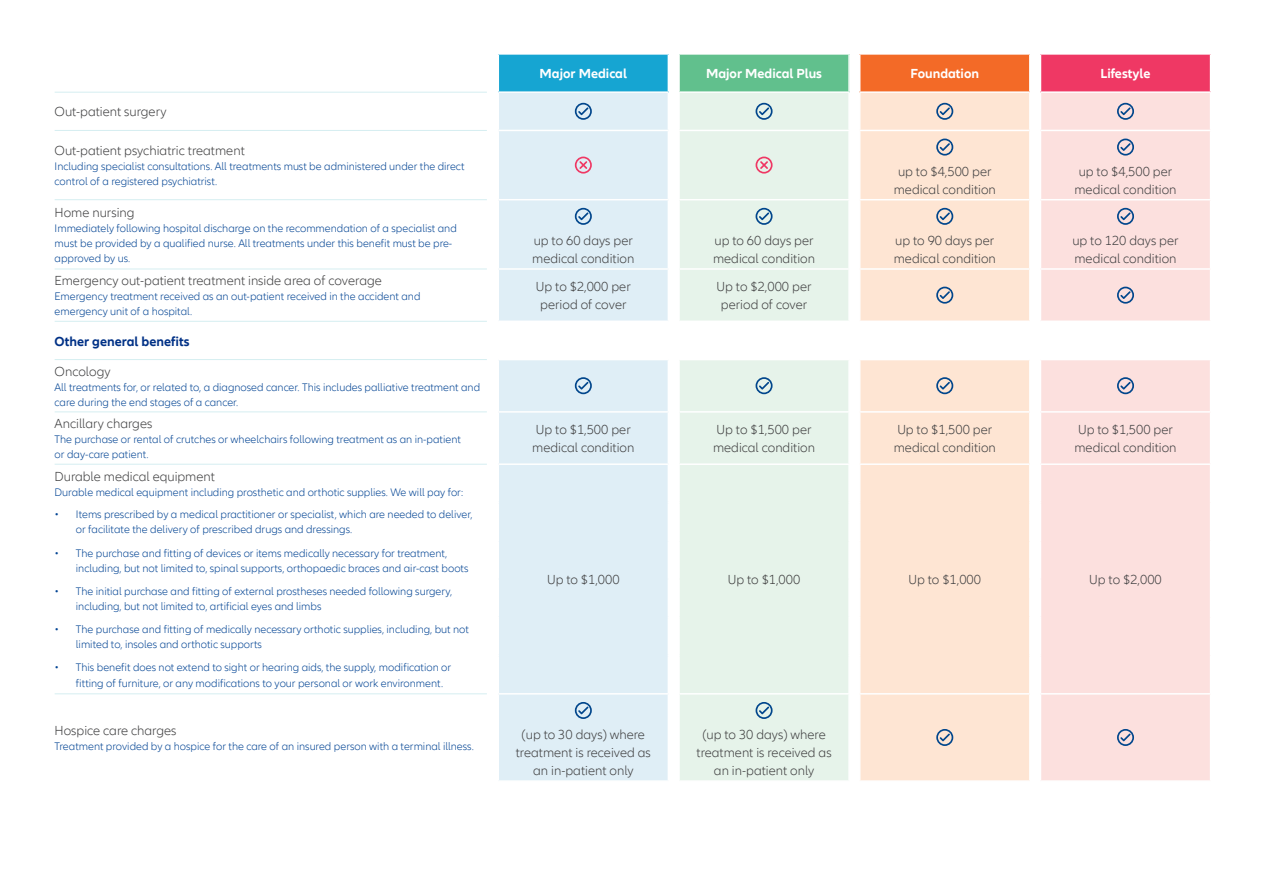
<style>
.page{position:relative;width:1263px;height:893px;background:#fff}
.page>*{position:absolute;margin:0;border:0;box-sizing:border-box;transform-origin:0 0}
.t1{font:300 13.5px/18px "Allianz Neo";color:#3e3e3f}
.t2{font:700 13.5px "Allianz Neo";color:#fff}
.t3{font:700 13.5px "Allianz Neo";color:#003186}
.t4{font:300 11.25px/15px "Allianz Neo";color:#004393}
</style>
<div class="page">
<div style="left:498px;top:54px;width:170px;height:38px;background:#16a5d2"></div>
<div style="left:679px;top:54px;width:170px;height:38px;background:#61c08d"></div>
<div style="left:860px;top:54px;width:170px;height:38px;background:#f36a27"></div>
<div style="left:1040px;top:54px;width:170px;height:38px;background:#ef3864"></div>
<div style="left:499px;top:93px;width:169px;height:687px;background:#dfeef6"></div>
<div style="left:680px;top:93px;width:168px;height:687px;background:#e6f3ea"></div>
<div style="left:860px;top:93px;width:169px;height:687px;background:#fee5d3"></div>
<div style="left:1041px;top:93px;width:169px;height:687px;background:#fce0de"></div>
<hr style="left:498px;top:91px;width:170px;height:2px;background:#fff">
<hr style="left:679px;top:91px;width:170px;height:2px;background:#fff">
<hr style="left:498px;top:321px;width:170px;height:1px;background:#fff">
<hr style="left:679px;top:321px;width:170px;height:1px;background:#fff">
<hr style="left:498px;top:53px;width:170px;height:2px;background:#fff">
<hr style="left:497px;top:55px;width:2px;height:36px;background:#fff">
<hr style="left:679px;top:53px;width:170px;height:2px;background:#fff">
<hr style="left:678px;top:55px;width:2px;height:36px;background:#fff">
<hr style="left:848px;top:55px;width:2px;height:36px;background:#fff">
<hr style="left:860px;top:53px;width:170px;height:2px;background:#fff">
<hr style="left:1029px;top:55px;width:1px;height:36px;background:#fff">
<hr style="left:1040px;top:53px;width:171px;height:2px;background:#fff">
<hr style="left:1040px;top:55px;width:1px;height:36px;background:#fff">
<hr style="left:860px;top:91px;width:170px;height:2px;background:#fff">
<hr style="left:1040px;top:91px;width:171px;height:2px;background:#fff">
<hr style="left:498px;top:130px;width:170px;height:1px;background:#fff">
<hr style="left:679px;top:130px;width:170px;height:1px;background:#fff">
<hr style="left:860px;top:130px;width:170px;height:1px;background:#fff">
<hr style="left:1040px;top:130px;width:171px;height:1px;background:#fff">
<hr style="left:498px;top:199px;width:170px;height:1px;background:#fff">
<hr style="left:679px;top:199px;width:170px;height:1px;background:#fff">
<hr style="left:860px;top:199px;width:170px;height:1px;background:#fff">
<hr style="left:1040px;top:199px;width:171px;height:1px;background:#fff">
<hr style="left:498px;top:268px;width:170px;height:2px;background:#fff">
<hr style="left:679px;top:268px;width:170px;height:2px;background:#fff">
<hr style="left:860px;top:268px;width:170px;height:2px;background:#fff">
<hr style="left:1040px;top:268px;width:171px;height:2px;background:#fff">
<hr style="left:498px;top:359px;width:170px;height:1px;background:#fff">
<hr style="left:679px;top:359px;width:170px;height:1px;background:#fff">
<svg style="left:860px;top:321px;width:350px;height:39px"></svg>
<hr style="left:1040px;top:359px;width:171px;height:1px;background:#fff">
<hr style="left:498px;top:411px;width:170px;height:2px;background:#fff">
<hr style="left:679px;top:411px;width:170px;height:2px;background:#fff">
<hr style="left:860px;top:411px;width:170px;height:2px;background:#fff">
<hr style="left:1040px;top:411px;width:171px;height:2px;background:#fff">
<hr style="left:498px;top:463px;width:170px;height:2px;background:#fff">
<hr style="left:679px;top:463px;width:170px;height:2px;background:#fff">
<hr style="left:860px;top:463px;width:170px;height:2px;background:#fff">
<hr style="left:1040px;top:463px;width:171px;height:2px;background:#fff">
<hr style="left:498px;top:693px;width:170px;height:2px;background:#fff">
<hr style="left:679px;top:693px;width:170px;height:2px;background:#fff">
<hr style="left:860px;top:693px;width:170px;height:2px;background:#fff">
<hr style="left:1040px;top:693px;width:171px;height:2px;background:#fff">
<hr style="left:55px;top:359px;width:432px;height:1px;background:#d5eef1">
<hr style="left:55px;top:92px;width:432px;height:1px;background:#d5eef1">
<hr style="left:55px;top:321px;width:432px;height:1px;background:#d5eef1">
<hr style="left:55px;top:693px;width:432px;height:1px;background:#d5eef1">
<hr style="left:55px;top:130px;width:432px;height:1px;background:#d5eef1">
<hr style="left:55px;top:199px;width:432px;height:1px;background:#d5eef1">
<hr style="left:55px;top:269px;width:432px;height:1px;background:#d5eef1">
<hr style="left:55px;top:411px;width:432px;height:1px;background:#d5eef1">
<hr style="left:55px;top:464px;width:432px;height:1px;background:#d5eef1">
<svg style="left:575px;top:103px;width:17px;height:17px"></svg>
<svg style="left:755px;top:103px;width:17px;height:17px"></svg>
<svg style="left:936px;top:103px;width:17px;height:17px"></svg>
<svg style="left:1117px;top:103px;width:17px;height:17px"></svg>
<svg style="left:575px;top:157px;width:17px;height:17px"></svg>
<svg style="left:755px;top:157px;width:17px;height:17px"></svg>
<svg style="left:936px;top:139px;width:17px;height:17px"></svg>
<svg style="left:1117px;top:139px;width:17px;height:17px"></svg>
<svg style="left:575px;top:208px;width:17px;height:17px"></svg>
<svg style="left:755px;top:208px;width:17px;height:17px"></svg>
<svg style="left:936px;top:208px;width:17px;height:17px"></svg>
<svg style="left:1117px;top:208px;width:17px;height:17px"></svg>
<svg style="left:936px;top:287px;width:17px;height:17px"></svg>
<svg style="left:1117px;top:287px;width:17px;height:17px"></svg>
<svg style="left:575px;top:377px;width:17px;height:17px"></svg>
<svg style="left:755px;top:377px;width:17px;height:17px"></svg>
<svg style="left:936px;top:377px;width:17px;height:17px"></svg>
<svg style="left:1117px;top:377px;width:17px;height:17px"></svg>
<svg style="left:575px;top:702px;width:17px;height:17px"></svg>
<svg style="left:755px;top:702px;width:17px;height:17px"></svg>
<svg style="left:936px;top:729px;width:17px;height:17px"></svg>
<svg style="left:1117px;top:729px;width:17px;height:17px"></svg>
<p class="t2" style="left:540px;top:66px;width:89px">Major Medical</p>
<p class="t2" style="left:706px;top:66px;width:118px">Major Medical Plus</p>
<p class="t2" style="left:910px;top:66px;width:70px">Foundation</p>
<p class="t2" style="left:1100px;top:66px;width:52px">Lifestyle</p>
<p class="t1" style="left:55px;top:103px;width:113px">Out-patient surgery</p>
<p class="t1" style="left:55px;top:142px;width:192px">Out-patient psychiatric treatment</p>
<p class="t4" style="left:55px;top:159px;width:411px">Including specialist consultations. All treatments must be administered under the direct control of a registered psychiatrist.</p>
<p class="t1" style="left:894px;top:163px;width:104px;text-align:center">up to $4,500 per medical condition</p>
<p class="t1" style="left:1074px;top:163px;width:104px;text-align:center">up to $4,500 per medical condition</p>
<p class="t1" style="left:55px;top:204px;width:81px">Home nursing</p>
<p class="t4" style="left:55px;top:221px;width:404px">Immediately following hospital discharge on the recommendation of a specialist and must be provided by a qualified nurse. All treatments under this benefit must be pre&shy;approved by us.</p>
<p class="t1" style="left:532px;top:232px;width:104px">up to 60 days per medical condition</p>
<p class="t1" style="left:713px;top:232px;width:104px">up to 60 days per medical condition</p>
<p class="t1" style="left:894px;top:232px;width:104px">up to 90 days per medical condition</p>
<p class="t1" style="left:1072px;top:232px;width:108px">up to 120 days per medical condition</p>
<p class="t1" style="left:55px;top:272px;width:329px">Emergency out-patient treatment inside area of coverage</p>
<p class="t4" style="left:55px;top:289px;width:367px">Emergency treatment received as an out-patient received in the accident and emergency unit of a hospital.</p>
<p class="t1" style="left:536px;top:278px;width:96px">Up to $2,000 per</p>
<p class="t1" style="left:540px;top:296px;width:88px">period of cover</p>
<p class="t1" style="left:717px;top:278px;width:96px">Up to $2,000 per</p>
<p class="t1" style="left:721px;top:296px;width:88px">period of cover</p>
<p class="t3" style="left:55px;top:333px;width:136px">Other general benefits</p>
<p class="t1" style="left:55px;top:363px;width:57px">Oncology</p>
<p class="t4" style="left:55px;top:380px;width:427px">All treatments for, or related to, a diagnosed cancer. This includes palliative treatment and care during the end stages of a cancer.</p>
<p class="t1" style="left:55px;top:415px;width:99px">Ancillary charges</p>
<p class="t4" style="left:55px;top:432px;width:408px">The purchase or rental of crutches or wheelchairs following treatment as an in-patient or day-care patient.</p>
<p class="t1" style="left:532px;top:421px;width:104px">Up to $1,500 per medical condition</p>
<p class="t1" style="left:713px;top:421px;width:104px">Up to $1,500 per medical condition</p>
<p class="t1" style="left:894px;top:421px;width:104px">Up to $1,500 per medical condition</p>
<p class="t1" style="left:1074px;top:421px;width:104px">Up to $1,500 per medical condition</p>
<p class="t1" style="left:55px;top:468px;width:162px">Durable medical equipment</p>
<p class="t4" style="left:55px;top:485px;width:410px">Durable medical equipment including prosthetic and orthotic supplies. We will pay for:</p>
<p class="t4" style="left:76px;top:507px;width:398px;text-indent:-21px">• Items prescribed by a medical practitioner or specialist, which are needed to deliver, or facilitate the delivery of prescribed drugs and dressings.</p>
<p class="t4" style="left:76px;top:546px;width:394px;text-indent:-21px">• The purchase and fitting of devices or items medically necessary for treatment, including, but not limited to, spinal supports, orthopaedic braces and air-cast boots</p>
<p class="t4" style="left:76px;top:584px;width:378px;text-indent:-21px">• The initial purchase and fitting of external prostheses needed following surgery, including, but not limited to, artificial eyes and limbs</p>
<p class="t4" style="left:76px;top:622px;width:394px;text-indent:-21px">• The purchase and fitting of medically necessary orthotic supplies, including, but not limited to, insoles and orthotic supports</p>
<p class="t4" style="left:76px;top:661px;width:377px;text-indent:-21px">• This benefit does not extend to sight or hearing aids, the supply, modification or fitting of furniture, or any modifications to your personal or work environment.</p>
<p class="t1" style="left:55px;top:722px;width:123px">Hospice care charges</p>
<p class="t4" style="left:55px;top:739px;width:421px">Treatment provided by a hospice for the care of an insured person with a terminal illness.</p>
<p class="t1" style="left:547px;top:571px;width:74px">Up to $1,000</p>
<p class="t1" style="left:728px;top:571px;width:74px">Up to $1,000</p>
<p class="t1" style="left:908px;top:571px;width:74px">Up to $1,000</p>
<p class="t1" style="left:1089px;top:571px;width:74px">Up to $2,000</p>
<p class="t1" style="left:516px;top:726px;width:137px;text-align:center">(up to 30 days) where treatment is received as an in-patient only</p>
<p class="t1" style="left:696px;top:726px;width:137px;text-align:center">(up to 30 days) where treatment is received as an in-patient only</p>
</div>
